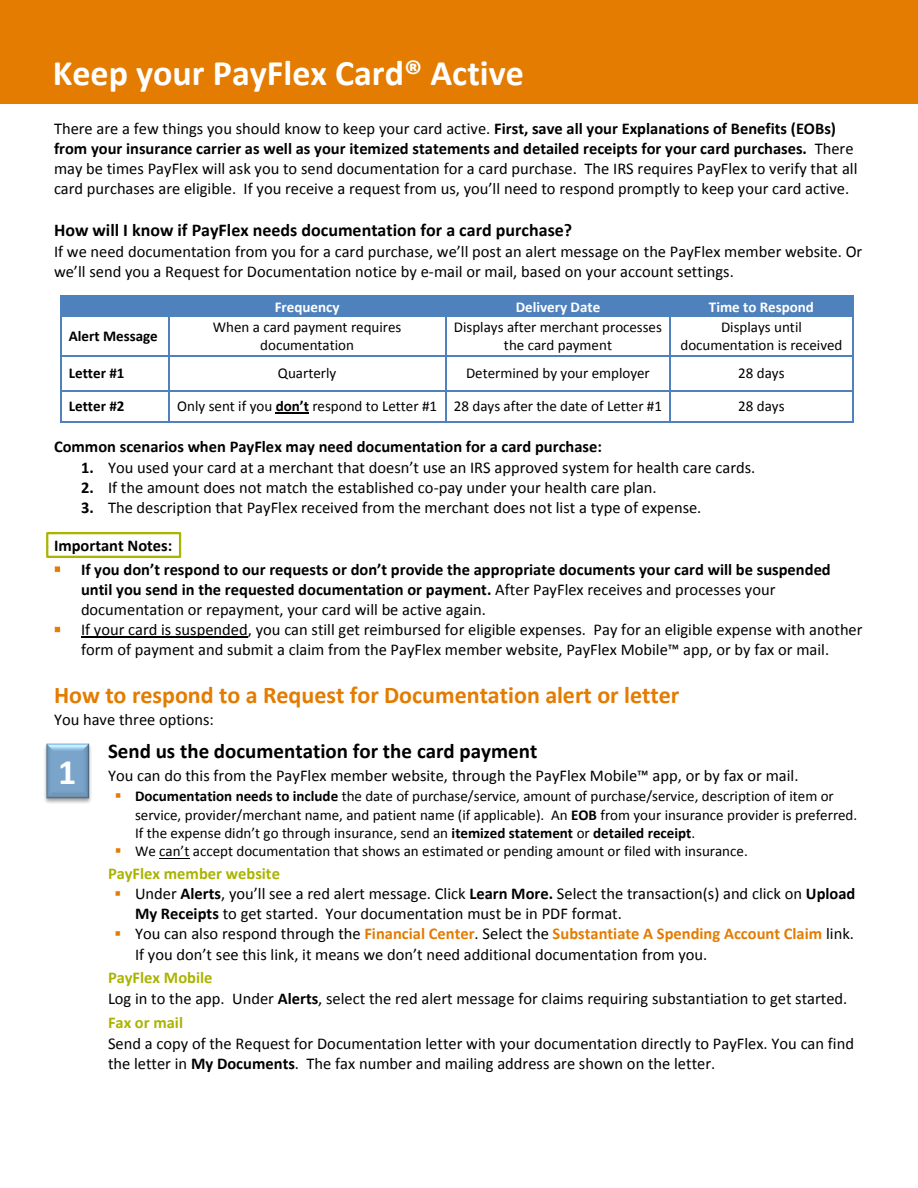
<style>
.page{position:relative;width:918px;height:1188px;background:#fff}
.page>*{position:absolute;margin:0;border:0;box-sizing:border-box;transform-origin:0 0}
.t1{font:700 36px "Calibri";color:#fff}
.t2{font:700 24px "Calibri";color:#e37c00}
.t3{font:700 21px "Calibri";color:#000}
.t4{font:700 18px "Calibri";color:#000}
.t5{font:16.5px/20.1px "Calibri";color:#000}
.t6{font:700 16.5px/20.1px "Calibri";color:#000}
.t7{font:700 16.5px "Calibri";color:#aab300}
.t8{font:15px/18.3px "Calibri";color:#000;text-align:center}
.t9{font:700 15px "Calibri";color:#fff}
.t10{font:700 15px "Calibri";color:#000}
.s1{font-weight:700}
.s2{color:#e37c00}
.s3{font-weight:400}
.s4{font-weight:700;color:#e37c00}
</style>
<div class="page">
<div style="left:61px;top:297px;width:108px;height:19px;background:#4f81bd"></div>
<div style="left:170px;top:297px;width:275px;height:19px;background:#4f81bd"></div>
<div style="left:446px;top:297px;width:224px;height:19px;background:#4f81bd"></div>
<div style="left:671px;top:297px;width:181px;height:19px;background:#4f81bd"></div>
<hr style="left:61px;top:296px;width:107px;height:1px;background:#4f81bd">
<hr style="left:170px;top:296px;width:275px;height:1px;background:#4f81bd">
<hr style="left:446px;top:296px;width:224px;height:1px;background:#4f81bd">
<hr style="left:671px;top:296px;width:181px;height:1px;background:#4f81bd">
<svg style="left:60px;top:296px;width:1px;height:21px"></svg>
<hr style="left:61px;top:316px;width:107px;height:1px;background:#4f81bd">
<svg style="left:168px;top:296px;width:2px;height:21px"></svg>
<hr style="left:170px;top:316px;width:275px;height:1px;background:#4f81bd">
<svg style="left:445px;top:296px;width:1px;height:21px"></svg>
<hr style="left:446px;top:316px;width:224px;height:1px;background:#4f81bd">
<svg style="left:670px;top:296px;width:1px;height:21px"></svg>
<hr style="left:671px;top:316px;width:181px;height:1px;background:#4f81bd">
<svg style="left:852px;top:296px;width:1px;height:21px"></svg>
<hr style="left:60px;top:317px;width:1px;height:39px;background:#4f81bd">
<hr style="left:168px;top:317px;width:2px;height:39px;background:#4f81bd">
<hr style="left:445px;top:317px;width:1px;height:39px;background:#4f81bd">
<hr style="left:670px;top:317px;width:1px;height:39px;background:#4f81bd">
<hr style="left:852px;top:317px;width:1px;height:39px;background:#4f81bd">
<hr style="left:61px;top:356px;width:107px;height:1px;background:#4f81bd">
<hr style="left:170px;top:356px;width:275px;height:1px;background:#4f81bd">
<hr style="left:446px;top:356px;width:224px;height:1px;background:#4f81bd">
<hr style="left:671px;top:356px;width:181px;height:1px;background:#4f81bd">
<hr style="left:60px;top:357px;width:1px;height:33px;background:#4f81bd">
<hr style="left:168px;top:357px;width:2px;height:33px;background:#4f81bd">
<hr style="left:445px;top:357px;width:1px;height:33px;background:#4f81bd">
<hr style="left:670px;top:357px;width:1px;height:33px;background:#4f81bd">
<hr style="left:852px;top:357px;width:1px;height:33px;background:#4f81bd">
<hr style="left:276px;top:412px;width:33px;height:2px;background:#000">
<hr style="left:61px;top:390px;width:107px;height:1px;background:#4f81bd">
<hr style="left:170px;top:390px;width:275px;height:1px;background:#4f81bd">
<hr style="left:446px;top:390px;width:224px;height:1px;background:#4f81bd">
<hr style="left:671px;top:390px;width:181px;height:1px;background:#4f81bd">
<hr style="left:60px;top:391px;width:1px;height:30px;background:#4f81bd">
<hr style="left:61px;top:421px;width:107px;height:1px;background:#4f81bd">
<hr style="left:168px;top:391px;width:2px;height:30px;background:#4f81bd">
<hr style="left:170px;top:421px;width:275px;height:1px;background:#4f81bd">
<hr style="left:445px;top:391px;width:1px;height:30px;background:#4f81bd">
<hr style="left:446px;top:421px;width:224px;height:1px;background:#4f81bd">
<hr style="left:670px;top:391px;width:1px;height:30px;background:#4f81bd">
<hr style="left:671px;top:421px;width:181px;height:1px;background:#4f81bd">
<hr style="left:852px;top:391px;width:1px;height:30px;background:#4f81bd">
<hr style="left:81px;top:637px;width:167px;height:1px;background:#000">
<hr style="left:159px;top:858px;width:30px;height:1px;background:#000">
<img style="left:44px;top:743px;width:47px;height:60px">
<div style="left:0;top:0;width:918px;height:104px;background:#e37c00"></div>
<div style="left:46px;top:532px;width:135px;height:26px;border:2px solid #aab300"></div>
<p class="t1" style="left:53px;top:58px;width:473px">Keep your PayFlex Card® Active</p>
<p class="t5" style="left:54px;top:120px;width:805px">There are a few things you should know to keep your card active. <span class="s1">First, save all your Explanations of Benefits (EOBs) from your insurance carrier as well as your itemized statements and detailed receipts for your card purchases.</span> There may be times PayFlex will ask you to send documentation for a card purchase. The IRS requires PayFlex to verify that all card purchases are eligible. If you receive a request from us, you’ll need to respond promptly to keep your card active.</p>
<p class="t4" style="left:54px;top:223px;width:520px">How will I know if PayFlex needs documentation for a card purchase?</p>
<p class="t5" style="left:54px;top:242px;width:810px">If we need documentation from you for a card purchase, we’ll post an alert message on the PayFlex member website. Or we’ll send you a Request for Documentation notice by e-mail or mail, based on your account settings.</p>
<p class="t9" style="left:275px;top:300px;width:66px">Frequency</p>
<p class="t9" style="left:516px;top:300px;width:86px">Delivery Date</p>
<p class="t9" style="left:709px;top:300px;width:107px">Time to Respond</p>
<p class="t10" style="left:69px;top:330px;width:91px">Alert Message</p>
<p class="t8" style="left:213px;top:319px;width:190px">When a card payment requires documentation</p>
<p class="t8" style="left:454px;top:319px;width:210px">Displays after merchant processes the card payment</p>
<p class="t8" style="left:680px;top:319px;width:164px">Displays until documentation is received</p>
<p class="t10" style="left:69px;top:367px;width:57px">Letter #1</p>
<p class="t8" style="left:278px;top:366px;width:60px">Quarterly</p>
<p class="t8" style="left:466px;top:366px;width:185px">Determined by your employer</p>
<p class="t8" style="left:738px;top:366px;width:48px">28 days</p>
<p class="t10" style="left:69px;top:400px;width:57px">Letter #2</p>
<p class="t8" style="left:177px;top:398px;width:261px">Only sent if you <span class="s1">don’t</span> respond to Letter #1</p>
<p class="t8" style="left:454px;top:398px;width:210px">28 days after the date of Letter #1</p>
<p class="t8" style="left:738px;top:398px;width:48px">28 days</p>
<p class="t6" style="left:54px;top:438px;width:550px">Common scenarios when PayFlex may need documentation for a card purchase:</p>
<p class="t5" style="left:81px;top:458px;width:676px"><span class="s1">1.</span> You used your card at a merchant that doesn’t use an IRS approved system for health care cards.</p>
<p class="t5" style="left:81px;top:479px;width:577px"><span class="s1">2.</span> If the amount does not match the established co-pay under your health care plan.</p>
<p class="t5" style="left:81px;top:499px;width:622px"><span class="s1">3.</span> The description that PayFlex received from the merchant does not list a type of expense.</p>
<p class="t6" style="left:54px;top:537px;width:120px">Important Notes:</p>
<p class="t6" style="left:81px;top:560px;width:751px;text-indent:-27px"><span class="s2">▪</span> If you don’t respond to our requests or don’t provide the appropriate documents your card will be suspended until you send in the requested documentation or payment. <span class="s3">After PayFlex receives and processes your documentation or repayment, your card will be active again.</span></p>
<p class="t5" style="left:54px;top:621px;width:810px;text-align:center"><span class="s2">▪</span> If your card is suspended, you can still get reimbursed for eligible expenses. Pay for an eligible expense with another form of payment and submit a claim from the PayFlex member website, PayFlex Mobile™ app, or by fax or mail.</p>
<p class="t2" style="left:54px;top:685px;width:627px">How to respond to a Request for Documentation alert or letter</p>
<p class="t5" style="left:54px;top:710px;width:161px">You have three options:</p>
<p class="t3" style="left:108px;top:742px;width:431px">Send us the documentation for the card payment</p>
<p class="t5" style="left:108px;top:767px;width:692px">You can do this from the PayFlex member website, through the PayFlex Mobile™ app, or by fax or mail.</p>
<p class="t8" style="left:135px;top:788px;width:724px;text-align:left;text-indent:-20px"><span class="s2">▪</span> <span class="s1">Documentation needs to include</span> the date of purchase/service, amount of purchase/service, description of item or service, provider/merchant name, and patient name (if applicable). An <span class="s1">EOB</span> from your insurance provider is preferred.<br>If the expense didn’t go through insurance, send an <span class="s1">itemized statement</span> or <span class="s1">detailed receipt</span>.</p>
<p class="t8" style="left:115px;top:843px;width:635px"><span class="s2">▪</span> We can’t accept documentation that shows an estimated or pending amount or filed with insurance.</p>
<p class="t7" style="left:108px;top:867px;width:173px">PayFlex member website</p>
<p class="t5" style="left:135px;top:885px;width:722px;text-indent:-21px"><span class="s2">▪</span> Under <span class="s1">Alerts</span>, you’ll see a red alert message. Click <span class="s1">Learn More.</span> Select the transaction(s) and click on <span class="s1">Upload<br>My Receipts</span> to get started. Your documentation must be in PDF format.</p>
<p class="t5" style="left:135px;top:925px;width:721px;text-indent:-21px"><span class="s2">▪</span> You can also respond through the <span class="s4">Financial Center</span>. Select the <span class="s4">Substantiate A Spending Account Claim</span> link.<br>If you don’t see this link, it means we don’t need additional documentation from you.</p>
<p class="t7" style="left:108px;top:970px;width:106px">PayFlex Mobile</p>
<p class="t5" style="left:108px;top:990px;width:741px">Log in to the app. Under <span class="s1">Alerts</span>, select the red alert message for claims requiring substantiation to get started.</p>
<p class="t7" style="left:108px;top:1015px;width:77px">Fax or mail</p>
<p class="t5" style="left:108px;top:1035px;width:747px">Send a copy of the Request for Documentation letter with your documentation directly to PayFlex. You can find the letter in <span class="s1">My Documents</span>. The fax number and mailing address are shown on the letter.</p>
<p class="t1" style="left:58px;top:757px;width:20px">1</p>
</div>
